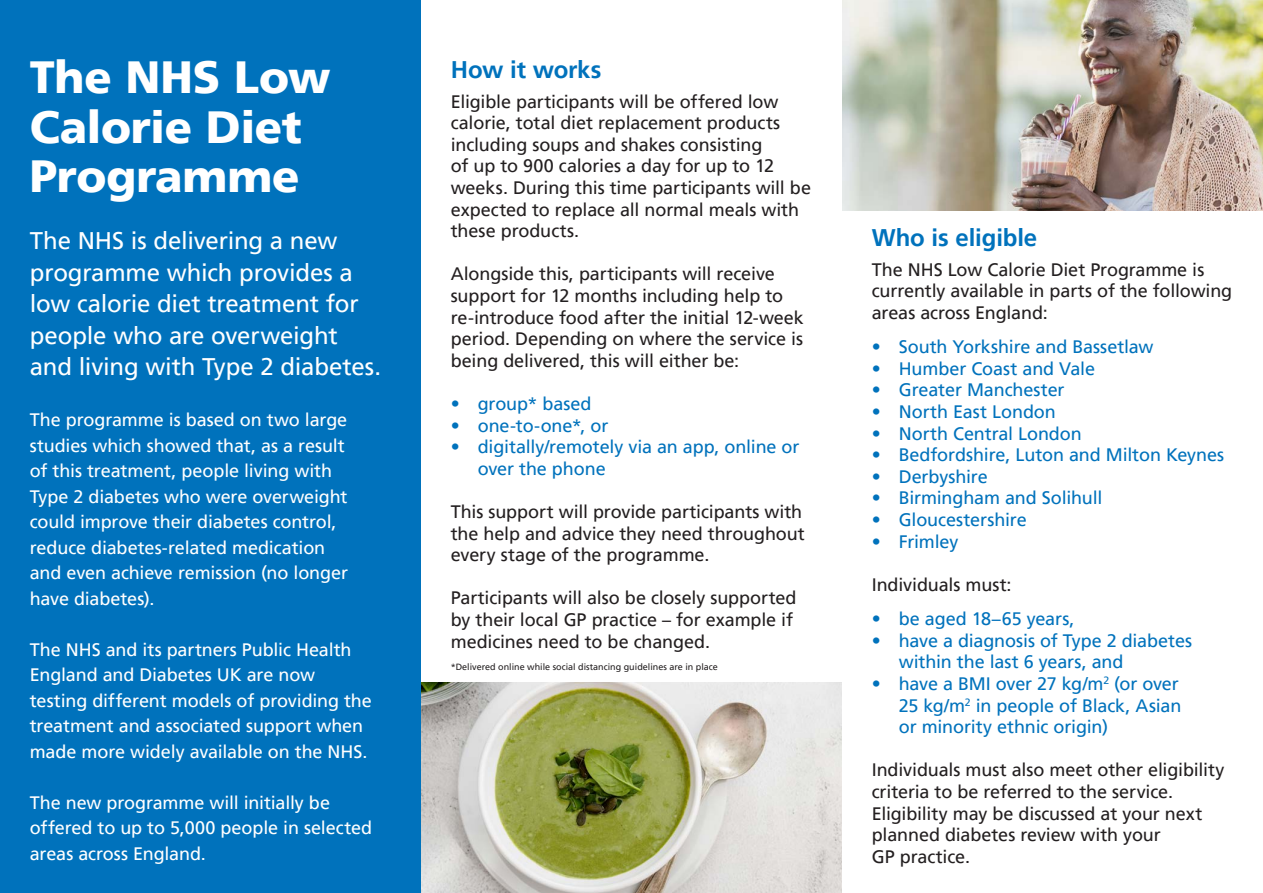
<style>
.page{position:relative;width:1263px;height:893px;background:#fff}
.page>*{position:absolute;margin:0;border:0;box-sizing:border-box;transform-origin:0 0}
.t1{font:900 45px/49.5px "Frutiger LT Pro";letter-spacing:-.005em;color:#fff}
.t2{font:24px/31.5px "Frutiger LT Pro";letter-spacing:-.01em;color:#fff}
.t3{font:700 24px "Frutiger LT Pro";letter-spacing:-.005em;color:#0072bc}
.t4{font:18px/21.6px "Frutiger LT Pro";letter-spacing:-.005em;color:#231f20}
.t5{font:18px/25.5px "Frutiger LT Pro";letter-spacing:-.005em;color:#fff}
.t6{font:18px/21.6px "Frutiger LT Pro";letter-spacing:-.005em;color:#0072bc}
.t7{font:9px "Frutiger LT Pro";color:#231f20}
</style>
<div class="page">
<div style="left:0;top:0;width:421px;height:893px;background:#0072bc"></div>
<img style="left:842px;top:0;width:421px;height:210px">
<img style="left:421px;top:682px;width:421px;height:211px">
<h1 class="t1" style="left:30px;top:53px;width:302px">The NHS Low<br>Calorie Diet<br>Programme</h1>
<h2 class="t2" style="left:30px;top:225px;width:353px">The NHS is delivering a new programme which provides a low calorie diet treatment for people who are overweight and living with Type 2 diabetes.</h2>
<p class="t5" style="left:30px;top:407px;width:320px">The programme is based on two large studies which showed that, as a result of this treatment, people living with Type 2 diabetes who were overweight could improve their diabetes control, reduce diabetes-related medication and even achieve remission (no longer have diabetes).</p>
<p class="t5" style="left:30px;top:637px;width:344px">The NHS and its partners Public Health England and Diabetes UK are now testing different models of providing the treatment and associated support when made more widely available on the NHS.</p>
<p class="t5" style="left:30px;top:790px;width:344px">The new programme will initially be offered to up to 5,000 people in selected areas across England.</p>
<h2 class="t3" style="left:451px;top:55px;width:152px">How it works</h2>
<p class="t4" style="left:451px;top:91px;width:362px">Eligible participants will be offered low calorie, total diet replacement products including soups and shakes consisting<br>of up to 900 calories a day for up to 12 weeks. During this time participants will be expected to replace all normal meals with these products.</p>
<p class="t4" style="left:451px;top:263px;width:354px">Alongside this, participants will receive support for 12 months including help to re-introduce food after the initial 12-week period. Depending on where the service is being delivered, this will either be:</p>
<p class="t6" style="left:451px;top:393px;width:142px">• group* based</p>
<p class="t6" style="left:451px;top:415px;width:159px">• one-to-one*, or</p>
<p class="t6" style="left:478px;top:436px;width:323px;text-indent:-27px">• digitally/remotely via an app, online or over the phone</p>
<p class="t4" style="left:451px;top:501px;width:356px">This support will provide participants with the help and advice they need throughout every stage of the programme.</p>
<p class="t4" style="left:451px;top:587px;width:347px">Participants will also be closely supported by their local GP practice – for example if medicines need to be changed.</p>
<p class="t7" style="left:451px;top:662px;width:269px">*Delivered online while social distancing guidelines are in place</p>
<h2 class="t3" style="left:872px;top:223px;width:167px">Who is eligible</h2>
<p class="t4" style="left:872px;top:259px;width:362px">The NHS Low Calorie Diet Programme is currently available in parts of the following areas across England:</p>
<p class="t6" style="left:872px;top:336px;width:283px">• South Yorkshire and Bassetlaw</p>
<p class="t6" style="left:872px;top:358px;width:225px">• Humber Coast and Vale</p>
<p class="t6" style="left:872px;top:379px;width:194px">• Greater Manchester</p>
<p class="t6" style="left:872px;top:401px;width:186px">• North East London</p>
<p class="t6" style="left:872px;top:423px;width:212px">• North Central London</p>
<p class="t6" style="left:872px;top:444px;width:354px">• Bedfordshire, Luton and Milton Keynes</p>
<p class="t6" style="left:872px;top:466px;width:117px">• Derbyshire</p>
<p class="t6" style="left:872px;top:487px;width:232px">• Birmingham and Solihull</p>
<p class="t6" style="left:872px;top:509px;width:156px">• Gloucestershire</p>
<p class="t6" style="left:872px;top:531px;width:88px">• Frimley</p>
<p class="t4" style="left:872px;top:574px;width:141px">Individuals must:</p>
<p class="t6" style="left:872px;top:608px;width:204px">• be aged 18–65 years,</p>
<p class="t6" style="left:899px;top:630px;width:295px;text-indent:-27px">• have a diagnosis of Type 2 diabetes within the last 6 years, and</p>
<p class="t6" style="left:899px;top:673px;width:284px;text-indent:-27px">• have a BMI over 27 kg/m<sup>2</sup> (or over<br>25 kg/m<sup>2</sup> in people of Black, Asian or minority ethnic origin)</p>
<p class="t4" style="left:872px;top:759px;width:354px">Individuals must also meet other eligibility criteria to be referred to the service.<br>Eligibility may be discussed at your next planned diabetes review with your<br>GP practice.</p>
</div>
